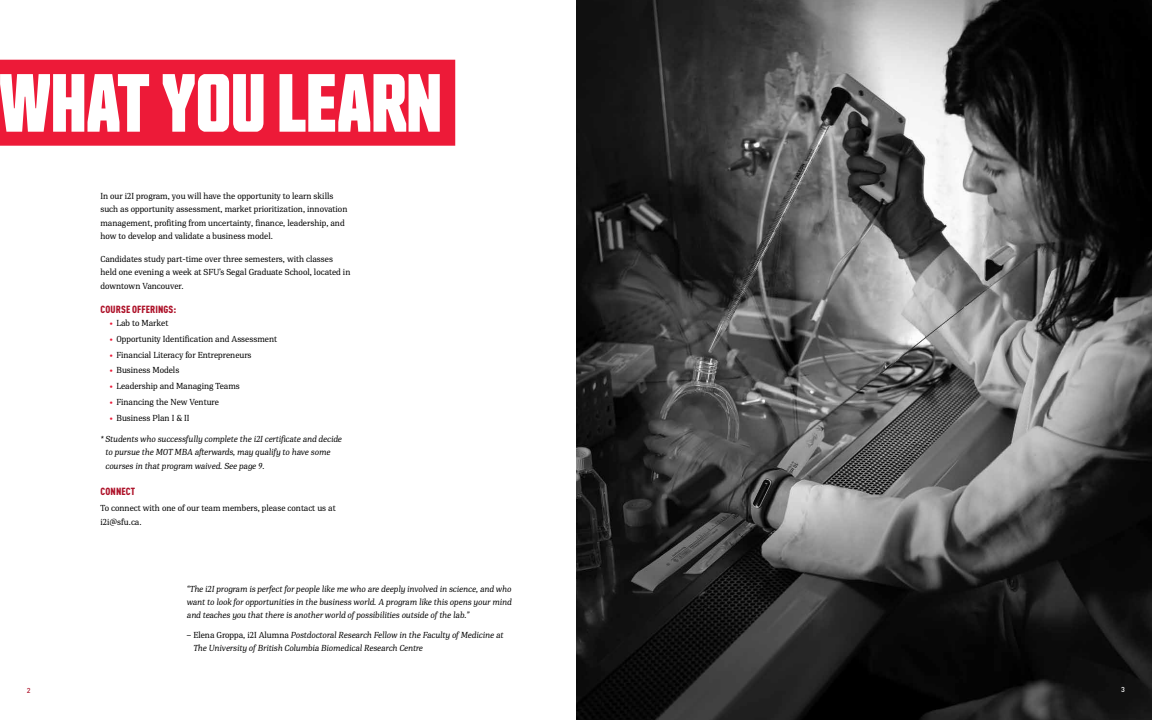
<style>
.page{position:relative;width:1152px;height:720px;background:#fff}
.page>*{position:absolute;margin:0;border:0;box-sizing:border-box;transform-origin:0 0}
.t1{font:700 80px "Countach";color:#fff}
.t2{font:900 condensed 10.2px "DIN Pro";letter-spacing:.01em;color:#ae132a}
.t3{font:8.8px/13.5px "PFDIN Serif";color:#000}
.t4{font:italic 8.8px/13px "PFDIN Serif";color:#000}
.t5{font:500 7.1px "DIN Pro";color:#ae132a}
.t6{font:500 7.1px "DIN Pro";color:#fff}
.s1{color:#ed1a38}
.s2{font-style:normal}
</style>
<div class="page">
<div style="left:0;top:60px;width:455px;height:86px;background:#ed1a38"></div>
<img style="left:576px;top:0;width:576px;height:720px">
<h1 class="t1" style="left:-1px;top:52px;width:444px">WHAT YOU LEARN</h1>
<p class="t3" style="left:100px;top:189px;width:248px">In our i2I program, you will have the opportunity to learn skills such as opportunity assessment, market prioritization, innovation management, profiting from uncertainty, finance, leadership, and how to develop and validate a business model.</p>
<p class="t3" style="left:100px;top:252px;width:251px">Candidates study part-time over three semesters, with classes held one evening a week at SFU’s Segal Graduate School, located in downtown Vancouver.</p>
<p class="t2" style="left:101px;top:301px;width:77px">COURSE OFFERINGS:</p>
<p class="t3" style="left:109px;top:316px;width:60px"><span class="s1">•</span> Lab to Market</p>
<p class="t3" style="left:109px;top:332px;width:169px"><span class="s1">•</span> Opportunity Identification and Assessment</p>
<p class="t3" style="left:109px;top:348px;width:144px"><span class="s1">•</span> Financial Literacy for Entrepreneurs</p>
<p class="t3" style="left:109px;top:364px;width:71px"><span class="s1">•</span> Business Models</p>
<p class="t3" style="left:109px;top:379px;width:132px"><span class="s1">•</span> Leadership and Managing Teams</p>
<p class="t3" style="left:109px;top:395px;width:111px"><span class="s1">•</span> Financing the New Venture</p>
<p class="t3" style="left:109px;top:411px;width:82px"><span class="s1">•</span> Business Plan I &amp; II</p>
<p class="t4" style="left:105px;top:432px;width:238px;line-height:13.5px;text-indent:-5px">* Students who successfully complete the i2I certificate and decide to pursue the MOT MBA afterwards, may qualify to have some courses in that program waived. See page 9.</p>
<p class="t2" style="left:101px;top:484px;width:36px">CONNECT</p>
<p class="t3" style="left:100px;top:501px;width:237px">To connect with one of our team members, please contact us at i2i@sfu.ca.</p>
<p class="t4" style="left:187px;top:582px;width:326px;text-align:justify">“The i2I program is perfect for people like me who are deeply involved in science, and who want to look for opportunities in the business world. A program like this opens your mind and teaches you that there is another world of possibilities outside of the lab.”</p>
<p class="t4" style="left:193px;top:628px;width:312px;text-indent:-6px"><span class="s2">– Elena Groppa, i2I Alumna</span> Postdoctoral Research Fellow in the Faculty of Medicine at<br>The University of British Columbia Biomedical Research Centre</p>
<p class="t5" style="left:27px;top:685px;width:5px">2</p>
<p class="t6" style="left:1121px;top:684px;width:5px">3</p>
</div>
